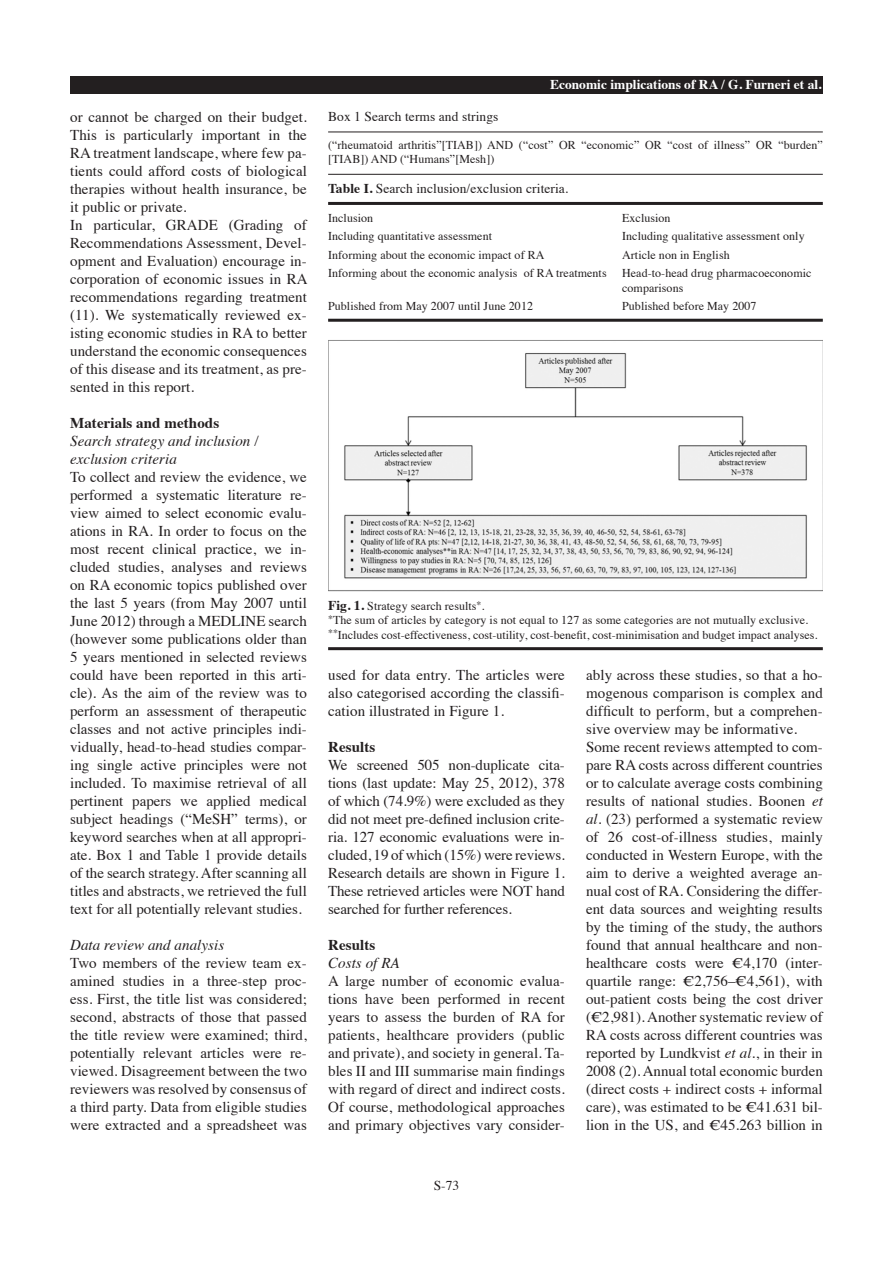
<style>
.page{position:relative;width:893px;height:1263px;background:#fff}
.page>*{position:absolute;margin:0;border:0;box-sizing:border-box;transform-origin:0 0}
.t1{font:15px/18px "Times";color:#231f20;text-align:justify}
.t2{font:italic 15px/18px "Times";letter-spacing:.005em;color:#231f20}
.t3{font:700 15px "Times";letter-spacing:.005em;color:#231f20}
.t4{font:13.5px "Times";letter-spacing:.005em;color:#231f20}
.t5{font:700 13.5px "Times";color:#fff}
.t6{font:12px/14.2px "Times";letter-spacing:.005em;color:#231f20}
.s1{font-weight:700}
.s2{font-weight:700;font-size:13.5px}
.s3{font-style:italic}
</style>
<div class="page">
<div style="left:70px;top:77px;width:753px;height:17px;background:#231f20"></div>
<hr style="left:328px;top:132px;width:495px;height:1px;background:#231f20">
<hr style="left:328px;top:174px;width:495px;height:1px;background:#231f20">
<hr style="left:328px;top:202px;width:495px;height:3px;background:#231f20">
<hr style="left:328px;top:319px;width:495px;height:3px;background:#231f20">
<img style="left:328px;top:340px;width:495px;height:252px">
<hr style="left:328px;top:647px;width:495px;height:3px;background:#231f20">
<p class="t1" style="left:70px;top:106px;width:239px;text-align:left">or cannot be charged on their budget.<br>This is particularly important in the RA treatment landscape, where few pa&shy;tients could afford costs of biological therapies without health insurance, be it public or private.<br>In particular, GRADE (Grading of Recommendations Assessment, Devel&shy;opment and Evaluation) encourage in&shy;corporation of economic issues in RA recommendations regarding treatment (11). We systematically reviewed ex&shy;isting economic studies in RA to better understand the economic consequences of this disease and its treatment, as pre&shy;sented in this report.</p>
<p class="t3" style="left:70px;top:408px;width:150px">Materials and methods</p>
<p class="t2" style="left:70px;top:431px;width:190px">Search strategy and inclusion / exclusion criteria</p>
<p class="t1" style="left:70px;top:466px;width:238px">To collect and review the evidence, we performed a systematic literature re&shy;view aimed to select economic evalu&shy;ations in RA. In order to focus on the most recent clinical practice, we in&shy;cluded studies, analyses and reviews on RA economic topics published over the last 5 years (from May 2007 until June 2012) through a MEDLINE search (however some publications older than 5 years mentioned in selected reviews could have been reported in this arti&shy;cle). As the aim of the review was to perform an assessment of therapeutic classes and not active principles indi&shy;vidually, head-to-head studies compar&shy;ing single active principles were not included. To maximise retrieval of all pertinent papers we applied medical subject headings (“MeSH” terms), or keyword searches when at all appropri&shy;ate. Box 1 and Table 1 provide details of the search strategy. After scanning all titles and abstracts, we retrieved the full text for all potentially relevant studies.</p>
<p class="t2" style="left:70px;top:935px;width:156px">Data review and analysis</p>
<p class="t1" style="left:70px;top:952px;width:238px">Two members of the review team ex&shy;amined studies in a three-step proc&shy;ess. First, the title list was considered; second, abstracts of those that passed the title review were examined; third, potentially relevant articles were re&shy;viewed. Disagreement between the two reviewers was resolved by consensus of a third party. Data from eligible studies were extracted and a spreadsheet was</p>
<p class="t5" style="left:550px;top:71px;width:273px">Economic implications of RA / G. Furneri et al.</p>
<p class="t4" style="left:328px;top:104px;width:172px">Box 1 Search terms and strings</p>
<p class="t6" style="left:328px;top:137px;width:496px">(“rheumatoid arthritis”[TIAB]) AND (“cost” OR “economic” OR “cost of illness” OR “burden” [TIAB]) AND (“Humans”[Mesh])</p>
<p class="t4" style="left:328px;top:176px;width:242px"><span class="s1">Table I.</span> Search inclusion/exclusion criteria.</p>
<p class="t6" style="left:328px;top:210px;width:47px">Inclusion</p>
<p class="t6" style="left:622px;top:210px;width:50px">Exclusion</p>
<p class="t6" style="left:328px;top:228px;width:165px">Including quantitative assessment</p>
<p class="t6" style="left:622px;top:228px;width:184px">Including qualitative assessment only</p>
<p class="t6" style="left:328px;top:247px;width:218px">Informing about the economic impact of RA</p>
<p class="t6" style="left:622px;top:247px;width:109px">Article non in English</p>
<p class="t6" style="left:328px;top:265px;width:280px">Informing about the economic analysis of RA treatments</p>
<p class="t6" style="left:622px;top:265px;width:191px">Head-to-head drug pharmacoeconomic comparisons</p>
<p class="t6" style="left:328px;top:298px;width:206px">Published from May 2007 until June 2012</p>
<p class="t6" style="left:622px;top:298px;width:136px">Published before May 2007</p>
<p class="t6" style="left:328px;top:598px;width:491px"><span class="s2">Fig. 1.</span> Strategy search results<sup>*</sup>.<br><sup>*</sup>The sum of articles by category is not equal to 127 as some categories are not mutually exclusive. <sup>**</sup>Includes cost-effectiveness, cost-utility, cost-benefit, cost-minimisation and budget impact analyses.</p>
<p class="t1" style="left:328px;top:665px;width:238px">used for data entry. The articles were also categorised according the classifi&shy;cation illustrated in Figure 1.</p>
<p class="t3" style="left:328px;top:733px;width:49px">Results</p>
<p class="t1" style="left:328px;top:755px;width:238px">We screened 505 non-duplicate cita&shy;tions (last update: May 25, 2012), 378 of which (74.9%) were excluded as they did not meet pre-defined inclusion crite&shy;ria. 127 economic evaluations were in&shy;cluded, 19 of which (15%) were reviews.<br>Research details are shown in Figure 1.<br>These retrieved articles were NOT hand searched for further references.</p>
<p class="t3" style="left:328px;top:931px;width:49px">Results</p>
<p class="t2" style="left:328px;top:953px;width:73px">Costs of RA</p>
<p class="t1" style="left:328px;top:971px;width:238px">A large number of economic evalua&shy;tions have been performed in recent years to assess the burden of RA for patients, healthcare providers (public and private), and society in general. Ta&shy;bles II and III summarise main findings with regard of direct and indirect costs.<br>Of course, methodological approaches and primary objectives vary consider-</p>
<p class="t4" style="left:434px;top:1173px;width:27px">S-73</p>
<p class="t1" style="left:586px;top:665px;width:238px;text-align:left">ably across these studies, so that a ho&shy;mogenous comparison is complex and difficult to perform, but a comprehen&shy;sive overview may be informative.<br>Some recent reviews attempted to com&shy;pare RA costs across different countries or to calculate average costs combining results of national studies. Boonen <span class="s3">et al.</span> (23) performed a systematic review of 26 cost-of-illness studies, mainly conducted in Western Europe, with the aim to derive a weighted average an&shy;nual cost of RA. Considering the differ&shy;ent data sources and weighting results by the timing of the study, the authors found that annual healthcare and non&shy;healthcare costs were €4,170 (inter&shy;quartile range: €2,756–€4,561), with out-patient costs being the cost driver (€2,981). Another systematic review of RA costs across different countries was reported by Lundkvist <span class="s3">et al.</span>, in their in 2008 (2). Annual total economic burden (direct costs + indirect costs + informal care), was estimated to be €41.631 bil&shy;lion in the US, and €45.263 billion in</p>
</div>
